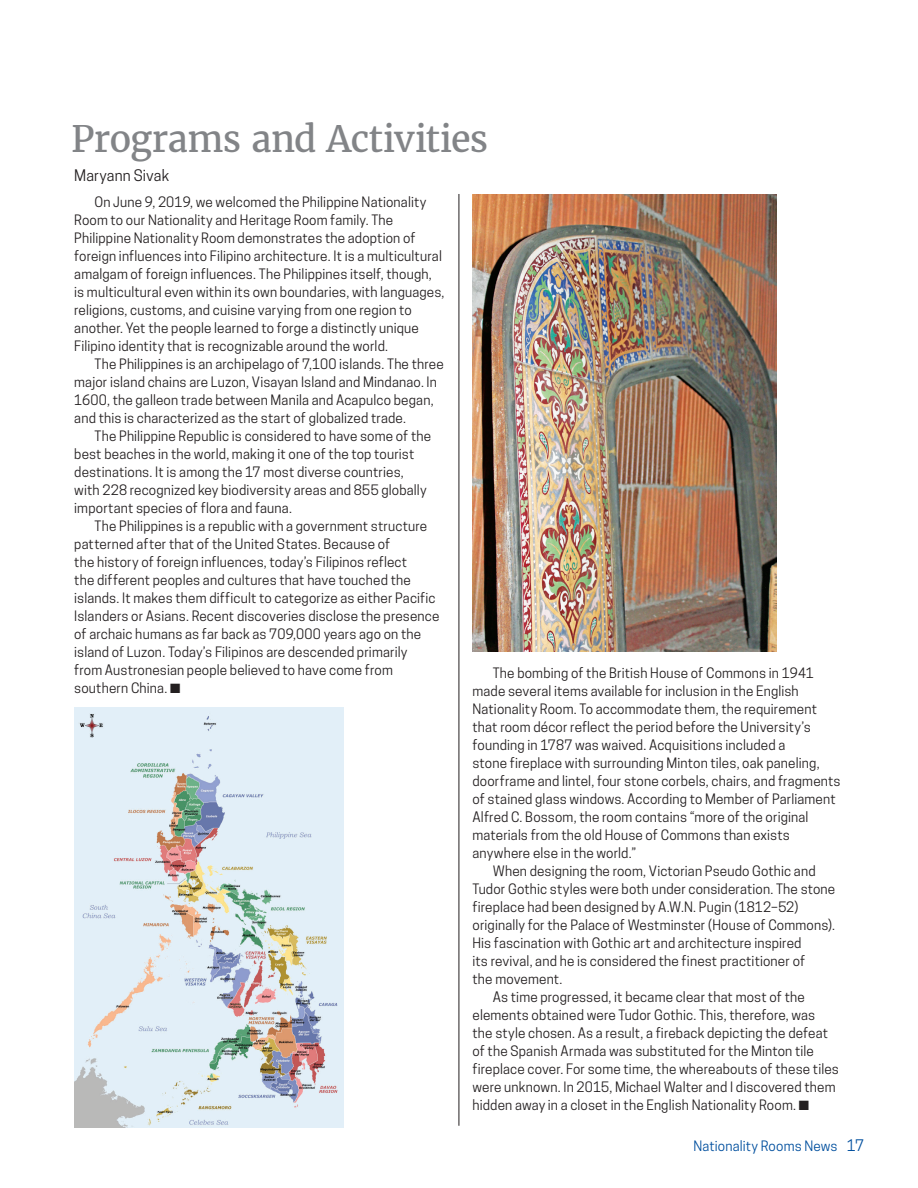
<style>
.page{position:relative;width:918px;height:1188px;background:#fff}
.page>*{position:absolute;margin:0;border:0;box-sizing:border-box;transform-origin:0 0}
.room_name{font:36px "Merriweather";letter-spacing:-.02em;color:#828487}
.byline{font:15px "Cooper Hewitt";letter-spacing:.01em;color:#231f20}
.bullets{font:13.5px/18px "Cooper Hewitt";letter-spacing:.01em;color:#231f20}
.t1{font:13.5px "Cooper Hewitt";letter-spacing:.01em;color:#014f9e}
.s1{font-size:15px}
</style>
<div class="page">
<hr style="left:459px;top:194px;width:1px;height:932px;background:#231f20">
<img style="left:74px;top:707px;width:269px;height:420px">
<img style="left:472px;top:194px;width:305px;height:457px">
<p class="room_name" style="left:71px;top:115px;width:419px">Programs and Activities</p>
<p class="byline" style="left:74px;top:167px;width:96px">Maryann Sivak</p>
<p class="bullets" style="left:74px;top:193px;width:372px;text-indent:20px">On June 9, 2019, we welcomed the Philippine Nationality Room to our Nationality and Heritage Room family. The Philippine Nationality Room demonstrates the adoption of foreign influences into Filipino architecture. It is a multicultural amalgam of foreign influences. The Philippines itself, though, is multicultural even within its own boundaries, with languages, religions, customs, and cuisine varying from one region to another. Yet the people learned to forge a distinctly unique Filipino identity that is recognizable around the world.</p>
<p class="bullets" style="left:74px;top:355px;width:371px;text-indent:20px">The Philippines is an archipelago of 7,100 islands. The three major island chains are Luzon, Visayan Island and Mindanao. In 1600, the galleon trade between Manila and Acapulco began, and this is characterized as the start of globalized trade.</p>
<p class="bullets" style="left:74px;top:427px;width:359px;text-indent:20px">The Philippine Republic is considered to have some of the best beaches in the world, making it one of the top tourist destinations. It is among the 17 most diverse countries, with 228 recognized key biodiversity areas and 855 globally important species of flora and fauna.</p>
<p class="bullets" style="left:74px;top:517px;width:367px;text-indent:20px">The Philippines is a republic with a government structure patterned after that of the United States. Because of<br>the history of foreign influences, today’s Filipinos reflect<br>the different peoples and cultures that have touched the islands. It makes them difficult to categorize as either Pacific Islanders or Asians. Recent discoveries disclose the presence of archaic humans as far back as 709,000 years ago on the island of Luzon. Today’s Filipinos are descended primarily<br>from Austronesian people believed to have come from southern China. ■</p>
<p class="bullets" style="left:472px;top:664px;width:370px;text-indent:20px">The bombing of the British House of Commons in 1941 made several items available for inclusion in the English Nationality Room. To accommodate them, the requirement that room décor reflect the period before the University’s founding in 1787 was waived. Acquisitions included a<br>stone fireplace with surrounding Minton tiles, oak paneling, doorframe and lintel, four stone corbels, chairs, and fragments of stained glass windows. According to Member of Parliament Alfred C. Bossom, the room contains “more of the original materials from the old House of Commons than exists anywhere else in the world.”</p>
<p class="bullets" style="left:472px;top:862px;width:364px;text-indent:20px">When designing the room, Victorian Pseudo Gothic and Tudor Gothic styles were both under consideration. The stone fireplace had been designed by A.W.N. Pugin (1812–52) originally for the Palace of Westminster (House of Commons).<br>His fascination with Gothic art and architecture inspired<br>its revival, and he is considered the finest practitioner of<br>the movement.</p>
<p class="bullets" style="left:472px;top:988px;width:368px;text-indent:20px">As time progressed, it became clear that most of the elements obtained were Tudor Gothic. This, therefore, was<br>the style chosen. As a result, a fireback depicting the defeat of the Spanish Armada was substituted for the Minton tile fireplace cover. For some time, the whereabouts of these tiles were unknown. In 2015, Michael Walter and I discovered them hidden away in a closet in the English Nationality Room. ■</p>
<p class="t1" style="left:693px;top:1138px;width:172px">Nationality Rooms News <span class="s1">17</span></p>
</div>
